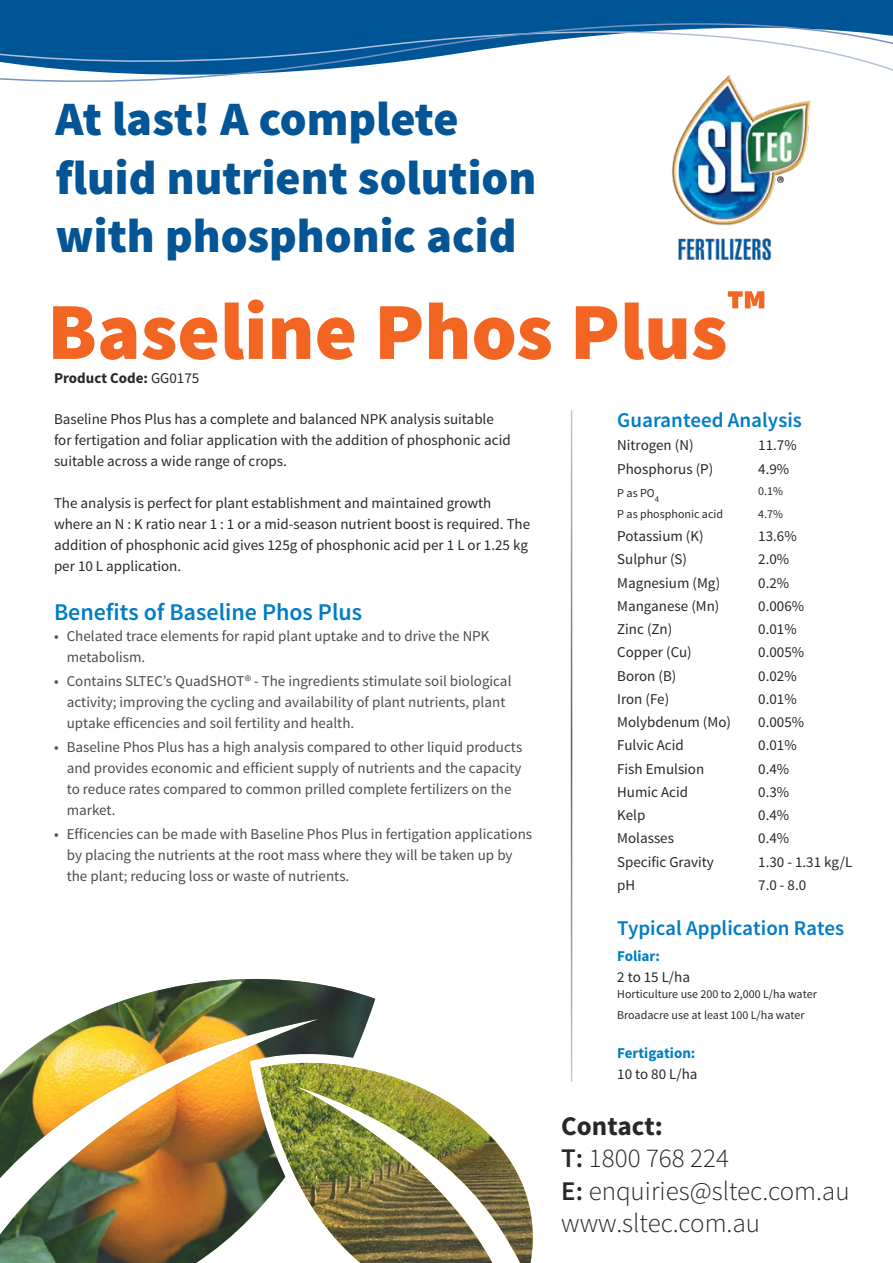
<style>
.page{position:relative;width:893px;height:1263px;background:#fff}
.page>*{position:absolute;margin:0;border:0;box-sizing:border-box;transform-origin:0 0}
.t1{font:900 81px "Source Sans Pro";color:#f26522}
.t2{font:900 48px/58.5px "Source Sans Pro";color:#035595}
.t3{font:300 27px/32.4px "Source Sans Pro";color:#292829}
.t4{font:600 24px "Source Sans Pro";color:#007dc5}
.t5{font:600 21px "Source Sans Pro";color:#007dc5}
.t6{font:15px/21px "Source Sans Pro";color:#292829}
.t7{font:15px/21px "Source Sans Pro";color:#4c4c4e}
.t8{font:700 15px "Source Sans Pro";color:#007dc5}
.t9{font:700 15px "Source Sans Pro";color:#292829}
.t10{font:12px/21px "Source Sans Pro";color:#292829}
.s1{font-weight:400}
.s2{font-weight:700}
.s3{font-weight:600}
</style>
<div class="page">
<svg style="left:0;top:0;width:893px;height:82px"></svg>
<img style="left:665px;top:74px;width:152px;height:187px">
<hr style="left:571px;top:410px;width:1px;height:672px;background:#292829">
<img style="left:0;top:979px;width:375px;height:284px">
<svg style="left:250px;top:1052px;width:10px;height:211px"></svg>
<svg style="left:260px;top:1040px;width:115px;height:23px"></svg>
<img style="left:260px;top:1063px;width:273px;height:200px">
<h2 class="t2" style="left:56px;top:92px;width:482px">At last! A complete fluid nutrient solution with phosphonic acid</h2>
<h1 class="t1" style="left:47px;top:279px;width:720px">Baseline Phos Plus<sup>™</sup></h1>
<p class="t9" style="left:54px;top:368px;width:147px">Product Code: <span class="s1">GG0175</span></p>
<p class="t6" style="left:54px;top:408px;width:458px">Baseline Phos Plus has a complete and balanced NPK analysis suitable for fertigation and foliar application with the addition of phosphonic acid suitable across a wide range of crops.</p>
<p class="t6" style="left:54px;top:492px;width:478px">The analysis is perfect for plant establishment and maintained growth where an N : K ratio near 1 : 1 or a mid-season nutrient boost is required. The addition of phosphonic acid gives 125g of phosphonic acid per 1 L or 1.25 kg per 10 L application.</p>
<h3 class="t4" style="left:54px;top:597px;width:310px">Benefits of Baseline Phos Plus</h3>
<p class="t7" style="left:67px;top:626px;width:424px;text-indent:-13px">• Chelated trace elements for rapid plant uptake and to drive the NPK metabolism.</p>
<p class="t7" style="left:67px;top:671px;width:446px;text-indent:-13px">• Contains SLTEC’s QuadSHOT® - The ingredients stimulate soil biological activity; improving the cycling and availability of plant nutrients, plant uptake efficencies and soil fertility and health.</p>
<p class="t7" style="left:67px;top:737px;width:457px;text-indent:-13px">• Baseline Phos Plus has a high analysis compared to other liquid products and provides economic and efficient supply of nutrients and the capacity to reduce rates compared to common prilled complete fertilizers on the market.</p>
<p class="t7" style="left:67px;top:824px;width:467px;text-indent:-13px">• Efficencies can be made with Baseline Phos Plus in fertigation applications by placing the nutrients at the root mass where they will be taken up by the plant; reducing loss or waste of nutrients.</p>
<h3 class="t5" style="left:617px;top:407px;width:186px">Guaranteed Analysis</h3>
<p class="t6" style="left:617px;top:435px;width:78px">Nitrogen (N)</p>
<p class="t6" style="left:758px;top:435px;width:40px">11.7%</p>
<p class="t6" style="left:617px;top:458px;width:98px">Phosphorus (P)</p>
<p class="t6" style="left:758px;top:458px;width:33px">4.9%</p>
<p class="t10" style="left:617px;top:482px;width:43px">P as PO<sub>4</sub></p>
<p class="t10" style="left:758px;top:480px;width:26px">0.1%</p>
<p class="t10" style="left:617px;top:503px;width:107px">P as phosphonic acid</p>
<p class="t10" style="left:758px;top:503px;width:26px">4.7%</p>
<p class="t6" style="left:617px;top:526px;width:88px">Potassium (K)</p>
<p class="t6" style="left:758px;top:526px;width:40px">13.6%</p>
<p class="t6" style="left:617px;top:549px;width:71px">Sulphur (S)</p>
<p class="t6" style="left:758px;top:549px;width:33px">2.0%</p>
<p class="t6" style="left:617px;top:572px;width:105px">Magnesium (Mg)</p>
<p class="t6" style="left:758px;top:572px;width:33px">0.2%</p>
<p class="t6" style="left:617px;top:596px;width:104px">Manganese (Mn)</p>
<p class="t6" style="left:758px;top:596px;width:47px">0.006%</p>
<p class="t6" style="left:617px;top:619px;width:57px">Zinc (Zn)</p>
<p class="t6" style="left:758px;top:619px;width:40px">0.01%</p>
<p class="t6" style="left:617px;top:642px;width:76px">Copper (Cu)</p>
<p class="t6" style="left:758px;top:642px;width:47px">0.005%</p>
<p class="t6" style="left:617px;top:665px;width:61px">Boron (B)</p>
<p class="t6" style="left:758px;top:665px;width:40px">0.02%</p>
<p class="t6" style="left:617px;top:689px;width:53px">Iron (Fe)</p>
<p class="t6" style="left:758px;top:689px;width:40px">0.01%</p>
<p class="t6" style="left:617px;top:712px;width:115px">Molybdenum (Mo)</p>
<p class="t6" style="left:758px;top:712px;width:47px">0.005%</p>
<p class="t6" style="left:617px;top:735px;width:68px">Fulvic Acid</p>
<p class="t6" style="left:758px;top:735px;width:40px">0.01%</p>
<p class="t6" style="left:617px;top:758px;width:89px">Fish Emulsion</p>
<p class="t6" style="left:758px;top:758px;width:33px">0.4%</p>
<p class="t6" style="left:617px;top:782px;width:72px">Humic Acid</p>
<p class="t6" style="left:758px;top:782px;width:33px">0.3%</p>
<p class="t6" style="left:617px;top:805px;width:30px">Kelp</p>
<p class="t6" style="left:758px;top:805px;width:33px">0.4%</p>
<p class="t6" style="left:617px;top:828px;width:58px">Molasses</p>
<p class="t6" style="left:758px;top:828px;width:33px">0.4%</p>
<p class="t6" style="left:617px;top:851px;width:98px">Specific Gravity</p>
<p class="t6" style="left:758px;top:851px;width:95px">1.30 - 1.31 kg/L</p>
<p class="t6" style="left:617px;top:875px;width:20px">pH</p>
<p class="t6" style="left:758px;top:875px;width:50px">7.0 - 8.0</p>
<h3 class="t5" style="left:617px;top:914px;width:229px">Typical Application Rates</h3>
<p class="t8" style="left:617px;top:946px;width:44px">Foliar:</p>
<p class="t6" style="left:617px;top:967px;width:74px">2 to 15 L/ha</p>
<p class="t10" style="left:617px;top:983px;width:201px">Horticulture use 200 to 2,000 L/ha water<br>Broadacre use at least 100 L/ha water</p>
<p class="t8" style="left:617px;top:1043px;width:80px">Fertigation:</p>
<p class="t6" style="left:617px;top:1063px;width:82px">10 to 80 L/ha</p>
<h3 class="t3" style="left:561px;top:1110px;width:290px"><span class="s2">Contact:<br></span><span class="s3">T:</span> 1800 768 224<br><span class="s3">E:</span> enquiries@sltec.com.au www.sltec.com.au</h3>
</div>
